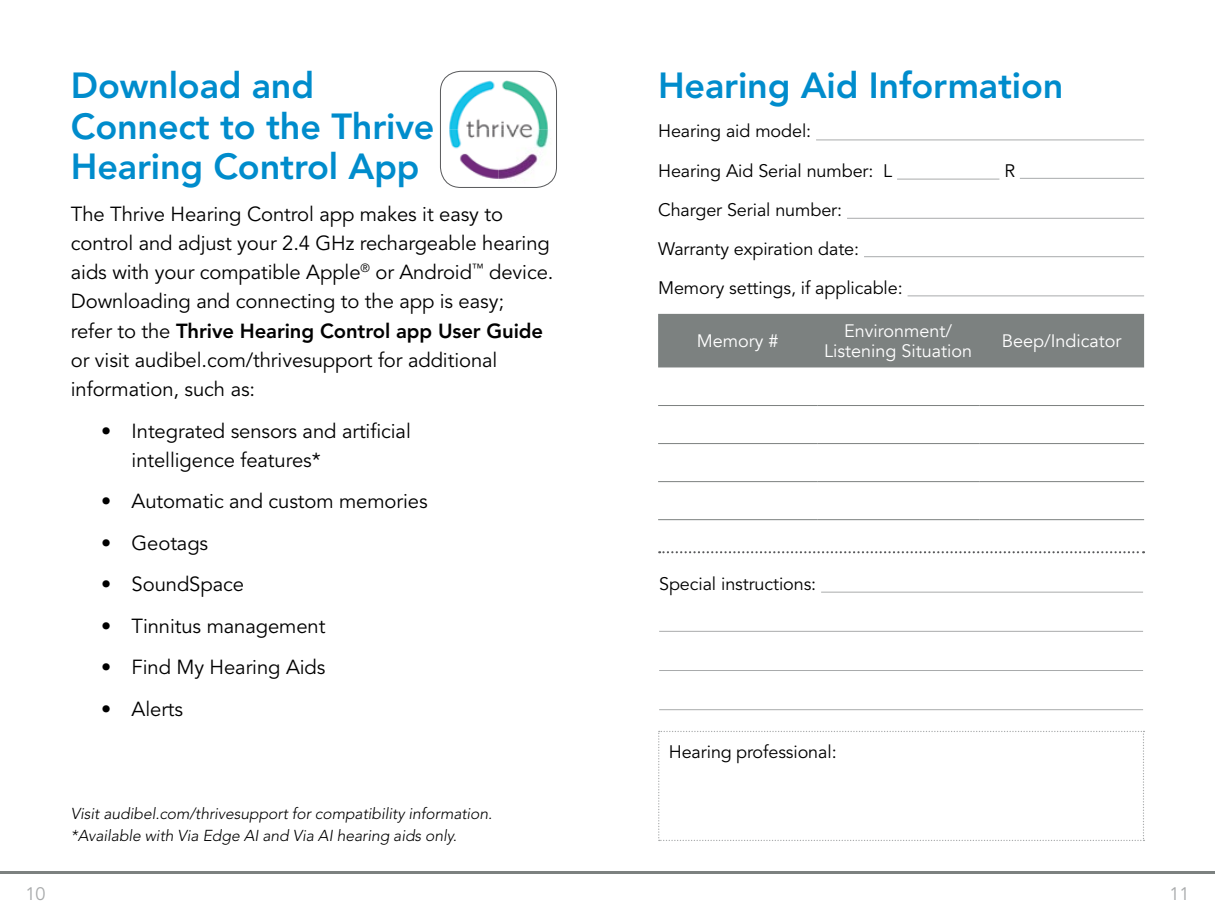
<style>
.page{position:relative;width:1215px;height:912px;background:#fff}
.page>*{position:absolute;margin:0;border:0;box-sizing:border-box;transform-origin:0 0}
.t1{font:36px/40.5px "Avenir LT SLI Std Heavy";letter-spacing:-.005em;color:#008ccc}
.t2{font:20.25px/29.2px "Avenir LT SLI Std Book";letter-spacing:-.005em;color:#000}
.t3{font:20.25px "Avenir LT SLI Std Heavy";letter-spacing:-.005em;color:#000}
.t4{font:18px/39.1px "Avenir LT SLI Std Book";letter-spacing:-.005em;color:#000}
.t5{font:18px/20.2px "Avenir";color:#fff;text-align:center}
.t6{font:18px "Avenir LT SLI Std Book";color:#a9abac}
.t7{font:italic 300 15.75px/22.5px "Avenir LT Std";letter-spacing:-.005em;color:#000}
.s1{font-family:"Avenir LT SLI Std Book"}
</style>
<div class="page">
<hr style="left:0;top:871px;width:1215px;height:3px;background:#7c8180">
<img style="left:440px;top:71px;width:117px;height:58px">
<img style="left:440px;top:129px;width:19px;height:58px">
<img style="left:498px;top:129px;width:59px;height:58px">
<div style="left:440px;top:71px;width:117px;height:117px;border:1px solid #58595b;border-radius:20px"></div>
<hr style="left:821px;top:591px;width:322px;height:1px;background:#a9abac">
<hr style="left:659px;top:630px;width:484px;height:1px;background:#a9abac">
<hr style="left:659px;top:670px;width:484px;height:1px;background:#a9abac">
<hr style="left:659px;top:709px;width:484px;height:1px;background:#a9abac">
<svg style="left:658px;top:730px;width:486px;height:110px"></svg>
<div style="left:658px;top:314px;width:486px;height:53px;background:#7c8180"></div>
<hr style="left:658px;top:405px;width:159px;height:1px;background:#7c8180">
<hr style="left:817px;top:405px;width:162px;height:1px;background:#7c8180">
<hr style="left:979px;top:405px;width:165px;height:1px;background:#7c8180">
<hr style="left:658px;top:443px;width:159px;height:1px;background:#7c8180">
<hr style="left:817px;top:443px;width:162px;height:1px;background:#7c8180">
<hr style="left:979px;top:443px;width:165px;height:1px;background:#7c8180">
<hr style="left:658px;top:481px;width:159px;height:1px;background:#7c8180">
<hr style="left:817px;top:481px;width:162px;height:1px;background:#7c8180">
<hr style="left:979px;top:481px;width:165px;height:1px;background:#7c8180">
<hr style="left:658px;top:519px;width:159px;height:1px;background:#7c8180">
<hr style="left:817px;top:519px;width:162px;height:1px;background:#7c8180">
<hr style="left:979px;top:519px;width:165px;height:1px;background:#7c8180">
<svg style="left:659px;top:551px;width:485px;height:2px"></svg>
<hr style="left:816px;top:139px;width:328px;height:1px;background:#a9abac">
<hr style="left:897px;top:179px;width:102px;height:1px;background:#a9abac">
<hr style="left:1020px;top:178px;width:124px;height:1px;background:#a9abac">
<hr style="left:847px;top:218px;width:297px;height:1px;background:#a9abac">
<hr style="left:864px;top:256px;width:280px;height:1px;background:#a9abac">
<hr style="left:908px;top:295px;width:236px;height:1px;background:#a9abac">
<h1 class="t1" style="left:71px;top:65px;width:365px">Download and<br>Connect to the Thrive<br>Hearing Control App</h1>
<p class="t2" style="left:71px;top:199px;width:484px">The Thrive Hearing Control app makes it easy to control and adjust your 2.4 GHz rechargeable hearing aids with your compatible Apple<sup>®</sup> or Android<sup>™</sup> device.<br>Downloading and connecting to the app is easy;</p>
<p class="t3" style="left:71px;top:318px;width:474px"><span class="s1">refer to the</span> Thrive Hearing Control app User Guide</p>
<p class="t2" style="left:71px;top:346px;width:428px">or visit audibel.com/thrivesupport for additional information, such as:</p>
<p class="t2" style="left:132px;top:416px;width:281px;text-indent:-30px">• Integrated sensors and artificial intelligence features*</p>
<p class="t2" style="left:101px;top:487px;width:328px">• Automatic and custom memories</p>
<p class="t2" style="left:101px;top:528px;width:109px">• Geotags</p>
<p class="t2" style="left:101px;top:570px;width:144px">• SoundSpace</p>
<p class="t2" style="left:101px;top:611px;width:226px">• Tinnitus management</p>
<p class="t2" style="left:101px;top:653px;width:226px">• Find My Hearing Aids</p>
<p class="t2" style="left:101px;top:694px;width:83px">• Alerts</p>
<p class="t7" style="left:71px;top:801px;width:423px">Visit audibel.com/thrivesupport for compatibility information. *Available with Via Edge AI and Via AI hearing aids only.</p>
<h1 class="t1" style="left:658px;top:65px;width:407px">Hearing Aid Information</h1>
<p class="t4" style="left:658px;top:112px;width:236px">Hearing aid model:<br>Hearing Aid Serial number: L</p>
<p class="t4" style="left:1004px;top:151px;width:12px">R</p>
<p class="t4" style="left:658px;top:190px;width:246px">Charger Serial number:<br>Warranty expiration date:<br>Memory settings, if applicable:</p>
<p class="t5" style="left:697px;top:331px;width:83px">Memory #</p>
<p class="t5" style="left:824px;top:321px;width:149px">Environment/<br>Listening Situation</p>
<p class="t5" style="left:1002px;top:331px;width:121px">Beep/Indicator</p>
<p class="t4" style="left:659px;top:565px;width:159px">Special instructions:</p>
<p class="t4" style="left:669px;top:732px;width:169px">Hearing professional:</p>
<p class="t6" style="left:25px;top:883px;width:21px">10</p>
<p class="t6" style="left:1170px;top:883px;width:21px">11</p>
</div>
